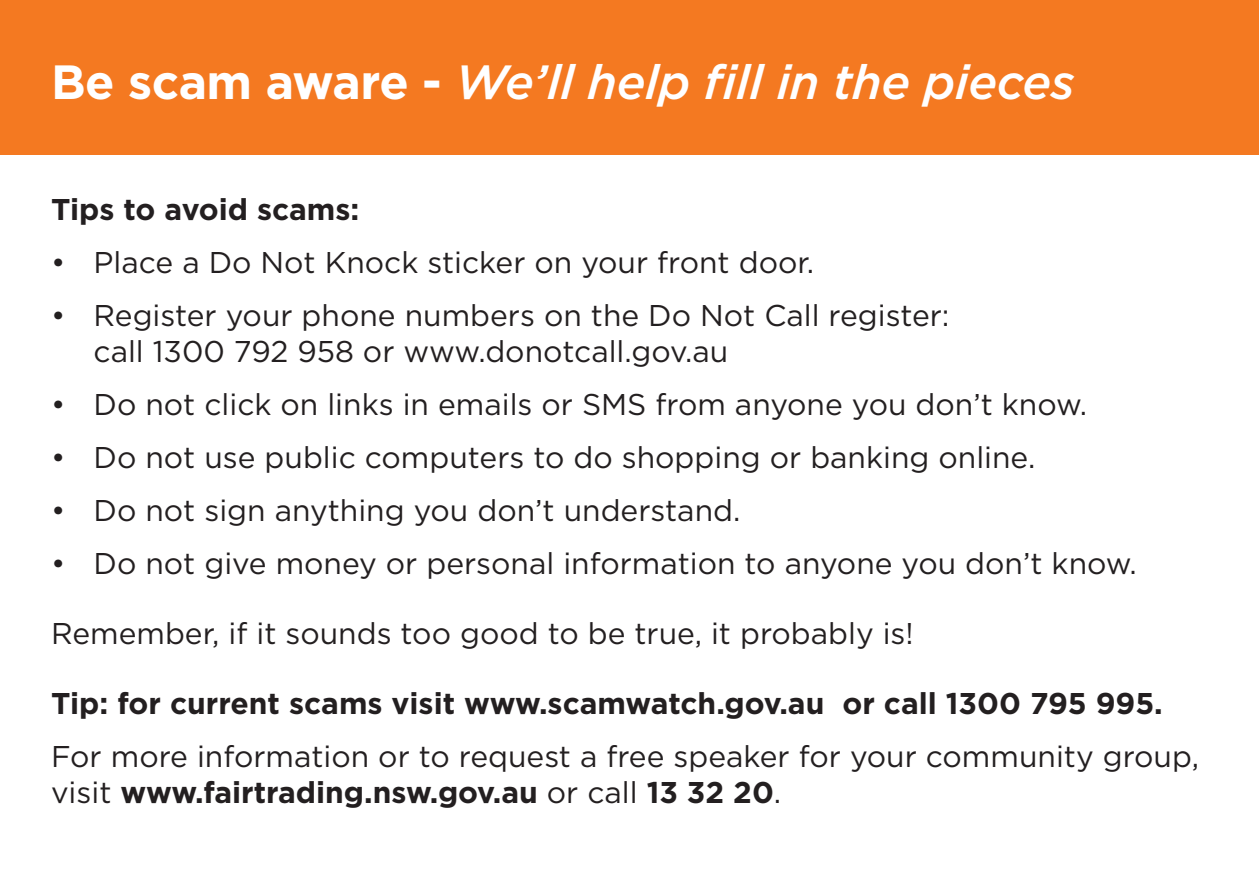
<style>
.page{position:relative;width:1259px;height:893px;background:#fff}
.page>*{position:absolute;margin:0;border:0;box-sizing:border-box;transform-origin:0 0}
.t1{font:italic 500 48px "Gotham";letter-spacing:-.01em;color:#fff}
.t2{font:30px/36px "Gotham";color:#231f20}
.t3{font:700 30px "Gotham";color:#231f20}
.s1{font-weight:700;font-style:normal}
.s2{font-weight:700}
</style>
<div class="page">
<div style="left:0;top:0;width:1259px;height:155px;background:#f47921"></div>
<h1 class="t1" style="left:51px;top:51px;width:1025px"><span class="s1">Be scam aware -</span> We’ll help fill in the pieces</h1>
<p class="t3" style="left:51px;top:189px;width:310px">Tips to avoid scams:</p>
<p class="t2" style="left:51px;top:243px;width:764px">• Place a Do Not Knock sticker on your front door.</p>
<p class="t2" style="left:94px;top:296px;width:857px;text-indent:-43px">• Register your phone numbers on the Do Not Call register: call 1300 792 958 or www.donotcall.gov.au</p>
<p class="t2" style="left:51px;top:385px;width:1037px">• Do not click on links in emails or SMS from anyone you don’t know.</p>
<p class="t2" style="left:51px;top:438px;width:986px">• Do not use public computers to do shopping or banking online.</p>
<p class="t2" style="left:51px;top:491px;width:691px">• Do not sign anything you don’t understand.</p>
<p class="t2" style="left:51px;top:544px;width:1087px">• Do not give money or personal information to anyone you don’t know.</p>
<p class="t2" style="left:51px;top:614px;width:864px">Remember, if it sounds too good to be true, it probably is!</p>
<p class="t3" style="left:51px;top:683px;width:1113px">Tip: for current scams visit www.scamwatch.gov.au or call 1300 795 995.</p>
<p class="t2" style="left:51px;top:737px;width:1149px">For more information or to request a free speaker for your community group, visit <span class="s2">www.fairtrading.nsw.gov.au</span> or call <span class="s2">13 32 20</span>.</p>
</div>
